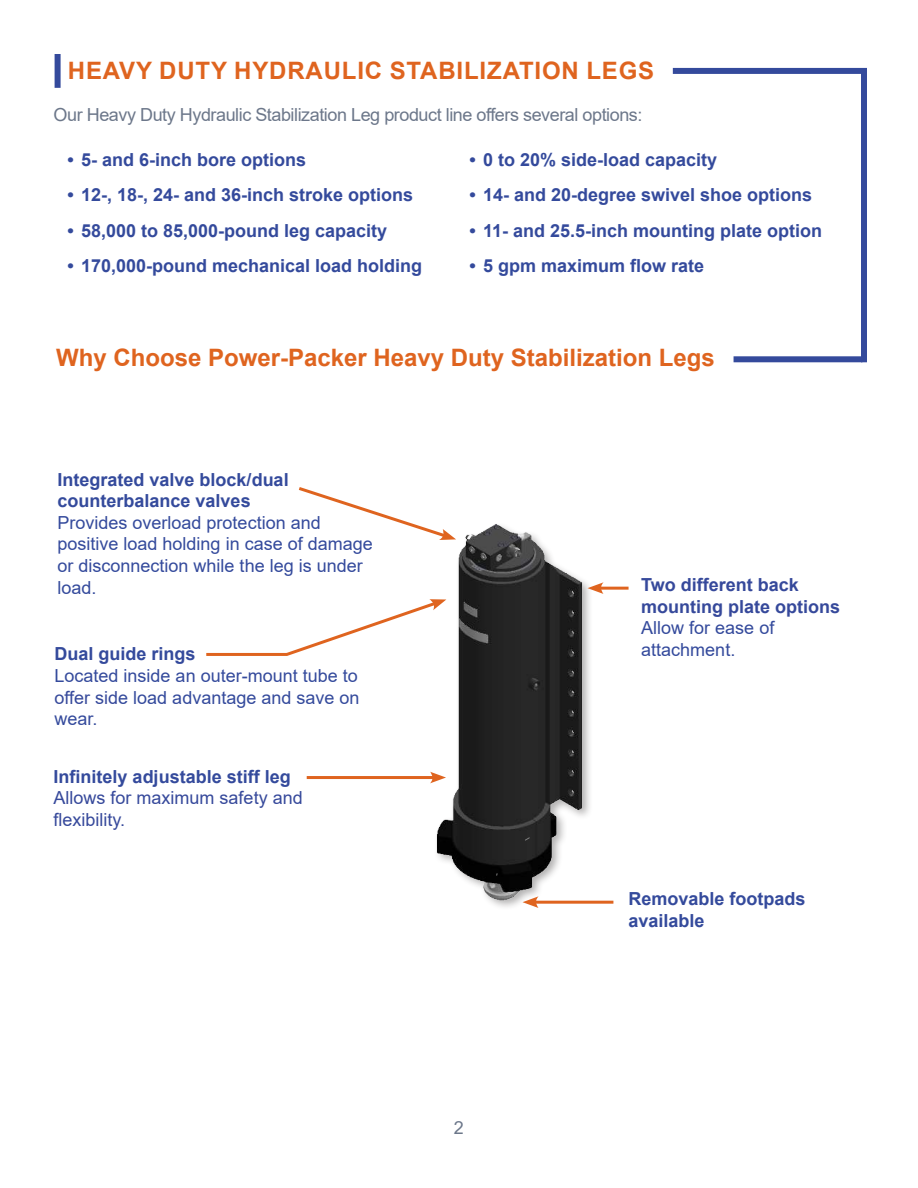
<style>
.page{position:relative;width:918px;height:1188px;background:#fff}
.page>*{position:absolute;margin:0;border:0;box-sizing:border-box;transform-origin:0 0}
.t1{font:700 24px "Arial";color:#df641f}
.t2{font:700 24px "Arial";letter-spacing:.035em;color:#df641f}
.t3{font:700 18px/21.6px "Arial";color:#344a9c}
.t4{font:18px/21.6px "Arial";color:#344a9c}
.t5{font:18px "Arial";letter-spacing:-.025em;color:#6c778a}
.t6{font:18px/21.6px "Arial";color:#36499b}
.t7{font:700 18px/21.6px "Arial";color:#36499b}
.s1{color:#36499b}
</style>
<div class="page">
<div style="left:861px;top:71px;width:6px;height:291px;background:#344a9c"></div>
<div style="left:734px;top:356px;width:128px;height:6px;background:#344a9c"></div>
<div style="left:673px;top:68px;width:194px;height:6px;background:#344a9c"></div>
<div style="left:55px;top:54px;width:6px;height:34px;background:#344a9c"></div>
<img style="left:430px;top:524px;width:178px;height:383px">
<svg style="left:525px;top:837px;width:5px;height:4px"></svg>
<hr style="left:533px;top:901px;width:80px;height:3px;background:#df641f">
<svg style="left:523px;top:896px;width:16px;height:12px"></svg>
<svg style="left:298px;top:487px;width:158px;height:53px"></svg>
<svg style="left:283px;top:599px;width:163px;height:59px"></svg>
<hr style="left:307px;top:776px;width:129px;height:3px;background:#df641f">
<svg style="left:430px;top:772px;width:16px;height:11px"></svg>
<hr style="left:206px;top:653px;width:81px;height:3px;background:#df641f">
<hr style="left:598px;top:587px;width:31px;height:3px;background:#df641f">
<svg style="left:588px;top:582px;width:16px;height:12px"></svg>
<hr style="left:917px;top:1114px;width:1px;height:74px;background:#344a9c">
<h1 class="t2" style="left:68px;top:61px;width:588px">HEAVY DUTY HYDRAULIC STABILIZATION LEGS</h1>
<p class="t5" style="left:54px;top:108px;width:590px">Our Heavy Duty Hydraulic Stabilization Leg product line offers several options:</p>
<p class="t3" style="left:68px;top:151px;width:240px">• 5- and 6-inch bore options</p>
<p class="t3" style="left:68px;top:186px;width:347px">• 12-, 18-, 24- and 36-inch stroke options</p>
<p class="t3" style="left:68px;top:221px;width:321px">• 58,000 to 85,000-pound leg capacity</p>
<p class="t3" style="left:68px;top:256px;width:356px">• 170,000-pound mechanical load holding</p>
<p class="t3" style="left:470px;top:151px;width:249px">• 0 to 20% side-load capacity</p>
<p class="t3" style="left:470px;top:186px;width:344px">• 14- and 20-degree swivel shoe options</p>
<p class="t3" style="left:470px;top:221px;width:354px">• 11- and 25.5-inch mounting plate option</p>
<p class="t3" style="left:470px;top:256px;width:236px">• 5 gpm maximum flow rate</p>
<h1 class="t1" style="left:56px;top:348px;width:660px">Why Choose Power-Packer Heavy Duty Stabilization Legs</h1>
<p class="t3" style="left:58px;top:470px;width:233px">Integrated valve block/dual counterbalance valves</p>
<p class="t4" style="left:58px;top:513px;width:317px">Provides overload protection and positive load holding in case of damage or disconnection while the leg is under load.</p>
<p class="t3" style="left:55px;top:645px;width:143px">Dual guide rings</p>
<p class="t4" style="left:55px;top:667px;width:306px;text-align:justify">Located inside an outer-mount tube to <span class="s1">offer sid</span>e load advantage and save on wear.</p>
<p class="t3" style="left:54px;top:767px;width:239px">Infinitely adjustable stiff leg</p>
<p class="t6" style="left:54px;top:789px;width:251px">Allows for maximum safety and flexibility.</p>
<p class="t5" style="left:454px;top:1121px;width:12px">2</p>
<p class="t7" style="left:641px;top:576px;width:201px">Two different back mounting plate options</p>
<p class="t4" style="left:641px;top:619px;width:135px">Allow for ease of attachment.</p>
<p class="t3" style="left:629px;top:890px;width:179px">Removable footpads available</p>
</div>
